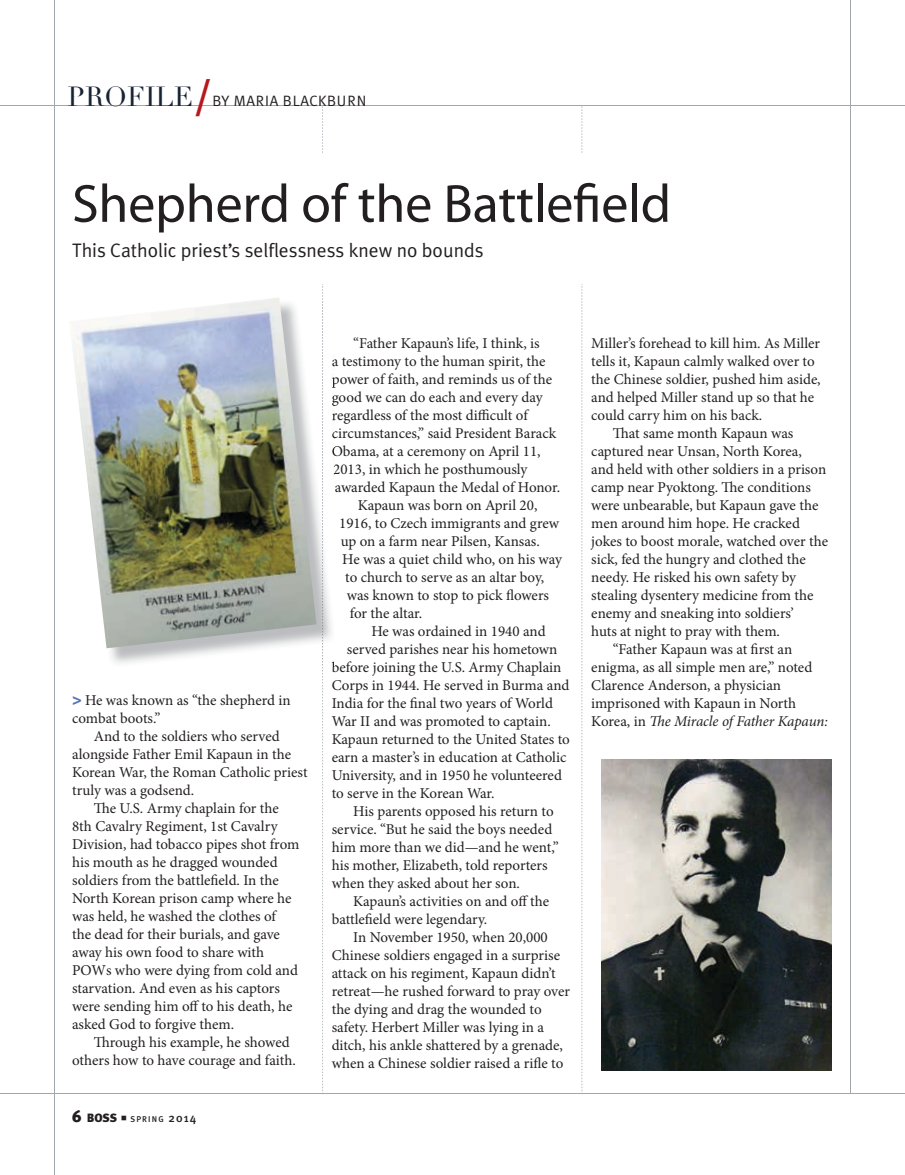
<style>
.page{position:relative;width:905px;height:1175px;background:#fff}
.page>*{position:absolute;margin:0;border:0;box-sizing:border-box;transform-origin:0 0}
.t1{font:54px "Myriad MM 400 600";letter-spacing:-.005em;color:#231f20}
.t2{font:27px "Didot";color:#172233}
.t3{font:19.5px "Meta Plus Normal";color:#231f20}
.t4{font:15px/18px "Minion Pro";letter-spacing:-.005em;color:#231f20}
.t5{font:italic 15px "Minion Pro";letter-spacing:-.01em;color:#231f20}
.t6{font:15px "Meta Plus Normal Caps";letter-spacing:.05em;color:#231f20}
.t7{font:500 8.4px "Meta Plus";letter-spacing:.13em;color:#231f20}
.s1{font-family:"Meta Plus";font-weight:700;font-size:40.5px;color:#b5181e}
.s2{font-family:"Myriad MM 830 700";font-size:16.5px;color:#5973b8}
.s3{font-weight:900;font-size:16.5px}
.s4{font-weight:900;font-size:12px}
.s5{font-family:"Commercial Pi BT";font-weight:400;font-size:9px}
.s6{font-size:12px}
.s7{font-style:normal}
</style>
<div class="page">
<svg style="left:581px;top:107px;width:1px;height:986px"></svg>
<svg style="left:322px;top:107px;width:1px;height:986px"></svg>
<hr style="left:850px;top:0;width:1px;height:1093px;background:#a0a7af">
<hr style="left:0;top:1093px;width:904px;height:1px;background:#a0a7af">
<hr style="left:0;top:106px;width:904px;height:1px;background:#a0a7af">
<hr style="left:54px;top:0;width:1px;height:1174px;background:#a0a7af">
<div style="left:72px;top:153px;width:646px;height:131px;background:#fff"></div>
<img style="left:601px;top:759px;width:230px;height:311px">
<img style="left:106px;top:300px;width:226px;height:366px">
<img style="left:322px;top:301px;width:1px;height:238px">
<svg style="left:332px;top:359px;width:3px;height:116px"></svg>
<img style="left:71px;top:298px;width:245px;height:350px">
<h2 class="t2" style="left:68px;top:80px;width:146px">PROFILE<span class="s1">/</span></h2>
<p class="t6" style="left:212px;top:92px;width:155px">BY MARIA BLACKBURN</p>
<h1 class="t1" style="left:72px;top:178px;width:600px">Shepherd of the Battlefield</h1>
<h3 class="t3" style="left:72px;top:238px;width:413px">This Catholic priest’s selflessness knew no bounds</h3>
<p class="t4" style="left:72px;top:690px;width:220px"><span class="s2">&gt;</span> He was known as “the shepherd in combat boots.”</p>
<p class="t4" style="left:94px;top:726px;width:187px">And to the soldiers who served</p>
<p class="t4" style="left:72px;top:744px;width:220px">alongside Father Emil Kapaun in the</p>
<p class="t4" style="left:72px;top:762px;width:237px">Korean War, the Roman Catholic priest</p>
<p class="t4" style="left:72px;top:780px;width:124px">truly was a godsend.</p>
<p class="t4" style="left:94px;top:798px;width:187px">The U.S. Army chaplain for the</p>
<p class="t4" style="left:72px;top:816px;width:207px">8th Cavalry Regiment, 1st Cavalry</p>
<p class="t4" style="left:72px;top:834px;width:229px">Division, had tobacco pipes shot from</p>
<p class="t4" style="left:72px;top:852px;width:207px">his mouth as he dragged wounded</p>
<p class="t4" style="left:72px;top:870px;width:208px">soldiers from the battlefield. In the</p>
<p class="t4" style="left:72px;top:888px;width:221px">North Korean prison camp where he</p>
<p class="t4" style="left:72px;top:906px;width:205px">was held, he washed the clothes of</p>
<p class="t4" style="left:72px;top:924px;width:209px">the dead for their burials, and gave</p>
<p class="t4" style="left:72px;top:942px;width:194px">away his own food to share with</p>
<p class="t4" style="left:72px;top:960px;width:227px">POWs who were dying from cold and</p>
<p class="t4" style="left:72px;top:978px;width:209px">starvation. And even as his captors</p>
<p class="t4" style="left:72px;top:996px;width:222px">were sending him off to his death, he</p>
<p class="t4" style="left:72px;top:1014px;width:164px">asked God to forgive them.</p>
<p class="t4" style="left:94px;top:1032px;width:197px">Through his example, he showed</p>
<p class="t4" style="left:72px;top:1050px;width:225px">others how to have courage and faith.</p>
<p class="t7" style="left:72px;top:1114px;width:126px"><span class="s3">6</span> <span class="s4">BOSS</span> <span class="s5">4</span> SPRING <span class="s6">2014</span></p>
<p class="t4" style="left:353px;top:334px;width:188px">“Father Kapaun’s life, I think, is</p>
<p class="t4" style="left:331px;top:352px;width:215px">a testimony to the human spirit, the</p>
<p class="t4" style="left:331px;top:370px;width:222px">power of faith, and reminds us of the</p>
<p class="t4" style="left:331px;top:388px;width:212px">good we can do each and every day</p>
<p class="t4" style="left:331px;top:406px;width:197px">regardless of the most difficult of</p>
<p class="t4" style="left:331px;top:424px;width:226px">circumstances,” said President Barack</p>
<p class="t4" style="left:331px;top:442px;width:210px">Obama, at a ceremony on April 11,</p>
<p class="t4" style="left:333px;top:460px;width:196px">2013, in which he posthumously</p>
<p class="t4" style="left:335px;top:478px;width:227px">awarded Kapaun the Medal of Honor.</p>
<p class="t4" style="left:358px;top:496px;width:181px">Kapaun was born on April 20,</p>
<p class="t4" style="left:339px;top:514px;width:221px">1916, to Czech immigrants and grew</p>
<p class="t4" style="left:341px;top:532px;width:201px">up on a farm near Pilsen, Kansas.</p>
<p class="t4" style="left:342px;top:550px;width:221px">He was a quiet child who, on his way</p>
<p class="t4" style="left:345px;top:568px;width:200px">to church to serve as an altar boy,</p>
<p class="t4" style="left:347px;top:586px;width:204px">was known to stop to pick flowers</p>
<p class="t4" style="left:350px;top:604px;width:74px">for the altar.</p>
<p class="t4" style="left:371px;top:622px;width:176px">He was ordained in 1940 and</p>
<p class="t4" style="left:347px;top:640px;width:212px">served parishes near his hometown</p>
<p class="t4" style="left:331px;top:658px;width:231px">before joining the U.S. Army Chaplain</p>
<p class="t4" style="left:331px;top:676px;width:239px">Corps in 1944. He served in Burma and</p>
<p class="t4" style="left:331px;top:694px;width:223px">India for the final two years of World</p>
<p class="t4" style="left:331px;top:712px;width:220px">War II and was promoted to captain.</p>
<p class="t4" style="left:331px;top:730px;width:240px">Kapaun returned to the United States to</p>
<p class="t4" style="left:331px;top:748px;width:236px">earn a master’s in education at Catholic</p>
<p class="t4" style="left:331px;top:766px;width:232px">University, and in 1950 he volunteered</p>
<p class="t4" style="left:331px;top:784px;width:164px">to serve in the Korean War.</p>
<p class="t4" style="left:353px;top:802px;width:202px">His parents opposed his return to</p>
<p class="t4" style="left:331px;top:820px;width:222px">service. “But he said the boys needed</p>
<p class="t4" style="left:331px;top:838px;width:228px">him more than we did—and he went,”</p>
<p class="t4" style="left:331px;top:856px;width:217px">his mother, Elizabeth, told reporters</p>
<p class="t4" style="left:331px;top:874px;width:190px">when they asked about her son.</p>
<p class="t4" style="left:353px;top:892px;width:197px">Kapaun’s activities on and off the</p>
<p class="t4" style="left:331px;top:910px;width:157px">battlefield were legendary.</p>
<p class="t4" style="left:353px;top:928px;width:196px">In November 1950, when 20,000</p>
<p class="t4" style="left:331px;top:946px;width:230px">Chinese soldiers engaged in a surprise</p>
<p class="t4" style="left:331px;top:964px;width:226px">attack on his regiment, Kapaun didn’t</p>
<p class="t4" style="left:331px;top:982px;width:240px">retreat—he rushed forward to pray over</p>
<p class="t4" style="left:331px;top:1000px;width:211px">the dying and drag the wounded to</p>
<p class="t4" style="left:331px;top:1018px;width:214px">safety. Herbert Miller was lying in a</p>
<p class="t4" style="left:331px;top:1036px;width:233px">ditch, his ankle shattered by a grenade,</p>
<p class="t4" style="left:331px;top:1054px;width:233px">when a Chinese soldier raised a rifle to</p>
<p class="t4" style="left:591px;top:334px;width:230px">Miller’s forehead to kill him. As Miller</p>
<p class="t4" style="left:591px;top:352px;width:225px">tells it, Kapaun calmly walked over to</p>
<p class="t4" style="left:591px;top:370px;width:231px">the Chinese soldier, pushed him aside,</p>
<p class="t4" style="left:591px;top:388px;width:224px">and helped Miller stand up so that he</p>
<p class="t4" style="left:591px;top:406px;width:172px">could carry him on his back.</p>
<p class="t4" style="left:613px;top:424px;width:182px">That same month Kapaun was</p>
<p class="t4" style="left:591px;top:442px;width:212px">captured near Unsan, North Korea,</p>
<p class="t4" style="left:591px;top:460px;width:236px">and held with other soldiers in a prison</p>
<p class="t4" style="left:591px;top:478px;width:221px">camp near Pyoktong. The conditions</p>
<p class="t4" style="left:591px;top:496px;width:228px">were unbearable, but Kapaun gave the</p>
<p class="t4" style="left:591px;top:514px;width:210px">men around him hope. He cracked</p>
<p class="t4" style="left:591px;top:532px;width:238px">jokes to boost morale, watched over the</p>
<p class="t4" style="left:591px;top:550px;width:216px">sick, fed the hungry and clothed the</p>
<p class="t4" style="left:591px;top:568px;width:206px">needy. He risked his own safety by</p>
<p class="t4" style="left:591px;top:586px;width:224px">stealing dysentery medicine from the</p>
<p class="t4" style="left:591px;top:604px;width:204px">enemy and sneaking into soldiers’</p>
<p class="t4" style="left:591px;top:622px;width:190px">huts at night to pray with them.</p>
<p class="t4" style="left:613px;top:640px;width:181px">“Father Kapaun was at first an</p>
<p class="t4" style="left:591px;top:658px;width:222px">enigma, as all simple men are,” noted</p>
<p class="t4" style="left:591px;top:676px;width:191px">Clarence Anderson, a physician</p>
<p class="t4" style="left:591px;top:694px;width:206px">imprisoned with Kapaun in North</p>
<p class="t5" style="left:591px;top:711px;width:238px"><span class="s7">Korea, in</span> The Miracle of Father Kapaun:</p>
</div>
